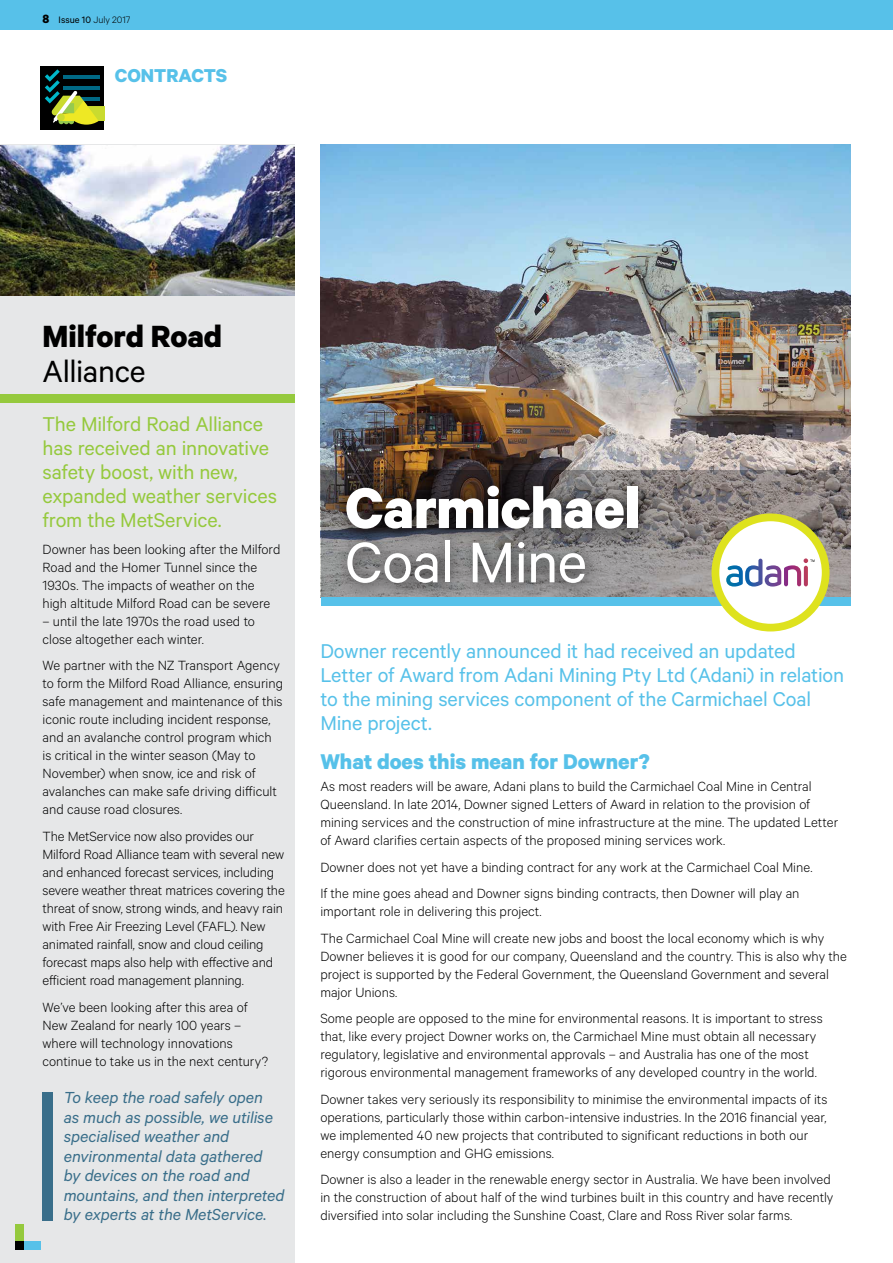
<style>
.page{position:relative;width:893px;height:1263px;background:#fff}
.page>*{position:absolute;margin:0;border:0;box-sizing:border-box;transform-origin:0 0}
.t1{font:700 64.5px "Calibre";letter-spacing:-.005em;color:#fff}
.t2{font:64.5px "Calibre";letter-spacing:-.015em;color:#fff}
.t3{font:700 34.5px "Calibre";letter-spacing:-.005em;color:#000}
.t4{font:34.5px "Calibre";letter-spacing:-.01em;color:#000}
.t5{font:700 24px "Calibre";color:#57c1e9}
.t6{font:22.5px/24px "Calibre";letter-spacing:-.01em;color:#57c1e9}
.t7{font:22.5px/24px "Calibre";letter-spacing:-.01em;color:#95c93d}
.t8{font:700 21px "Calibre";color:#57c1e9}
.t9{font:italic 18px/19.5px "Calibre";letter-spacing:-.005em;color:#396e8a}
.t10{font:300 15px/18px "Calibre";color:#000}
.t11{font:300 10.5px "Calibre";color:#000}
.s1{font-weight:700;font-size:13.5px}
.s2{font-weight:400}
</style>
<div class="page">
<div style="left:0;top:145px;width:295px;height:1118px;background:#e6e7e8"></div>
<img style="left:0;top:145px;width:295px;height:151px">
<div style="left:0;top:394px;width:295px;height:9px;background:#95c93d"></div>
<div style="left:15px;top:1225px;width:8px;height:17px;background:#95c93d"></div>
<div style="left:23px;top:1242px;width:17px;height:8px;background:#57c1e9"></div>
<div style="left:15px;top:1242px;width:8px;height:8px;background:#000"></div>
<div style="left:0;top:0;width:893px;height:30px;background:#57c1e9"></div>
<div style="left:40px;top:66px;width:64px;height:64px;background:#000"></div>
<svg style="left:45px;top:69px;width:59px;height:56px"></svg>
<div style="left:57px;top:113px;width:8px;height:8px;background:#cadb2f;border-radius:50%"></div>
<div style="left:43px;top:1092px;width:10px;height:128px;background:#396e8a"></div>
<img style="left:321px;top:145px;width:529px;height:325px">
<svg style="left:321px;top:470px;width:529px;height:127px;background:#86807c"></svg>
<div style="left:334px;top:473px;width:322px;height:127px;background:#000;opacity:.75"></div>
<div style="left:321px;top:597px;width:529px;height:9px;background:#57c1e9"></div>
<div style="left:715px;top:517px;width:111px;height:111px;background:#fff;border-radius:50%"></div>
<svg style="left:726px;top:558px;width:89px;height:28px"></svg>
<div style="left:711px;top:513px;width:118px;height:118px;border:8px solid #dee21e;border-radius:50%"></div>
<p class="t11" style="left:43px;top:14px;width:89px"><span class="s1">8</span> <span class="s2">Issue 10</span> July 2017</p>
<h3 class="t8" style="left:115px;top:62px;width:114px">CONTRACTS</h3>
<h2 class="t3" style="left:43px;top:316px;width:181px">Milford Road</h2>
<h2 class="t4" style="left:43px;top:351px;width:105px">Alliance</h2>
<h3 class="t7" style="left:43px;top:412px;width:236px">The Milford Road Alliance has received an innovative safety boost, with new, expanded weather services from the MetService.</h3>
<p class="t10" style="left:43px;top:540px;width:239px">Downer has been looking after the Milford Road and the Homer Tunnel since the 1930s. The impacts of weather on the high altitude Milford Road can be severe</p>
<p class="t10" style="left:43px;top:612px;width:214px">– until the late 1970s the road used to close altogether each winter.</p>
<p class="t10" style="left:43px;top:656px;width:242px">We partner with the NZ Transport Agency to form the Milford Road Alliance, ensuring safe management and maintenance of this iconic route including incident response, and an avalanche control program which is critical in the winter season (May to November) when snow, ice and risk of avalanches can make safe driving difficult and cause road closures.</p>
<p class="t10" style="left:43px;top:827px;width:244px">The MetService now also provides our Milford Road Alliance team with several new and enhanced forecast services, including severe weather threat matrices covering the threat of snow, strong winds, and heavy rain with Free Air Freezing Level (FAFL). New animated rainfall, snow and cloud ceiling forecast maps also help with effective and efficient road management planning.</p>
<p class="t10" style="left:43px;top:997px;width:227px">We’ve been looking after this area of New Zealand for nearly 100 years – where will technology innovations continue to take us in the next century?</p>
<p class="t9" style="left:64px;top:1087px;width:222px">To keep the road safely open<br>as much as possible, we utilise specialised weather and environmental data gathered<br>by devices on the road and mountains, and then interpreted by experts at the MetService.</p>
<h1 class="t1" style="left:345px;top:468px;width:297px">Carmichael</h1>
<h1 class="t2" style="left:345px;top:525px;width:244px">Coal Mine</h1>
<h3 class="t6" style="left:320px;top:638px;width:525px">Downer recently announced it had received an updated Letter of Award from Adani Mining Pty Ltd (Adani) in relation to the mining services component of the Carmichael Coal Mine project.</h3>
<h3 class="t5" style="left:320px;top:747px;width:331px">What does this mean for Downer?</h3>
<p class="t10" style="left:320px;top:777px;width:519px">As most readers will be aware, Adani plans to build the Carmichael Coal Mine in Central Queensland. In late 2014, Downer signed Letters of Award in relation to the provision of mining services and the construction of mine infrastructure at the mine. The updated Letter of Award clarifies certain aspects of the proposed mining services work.</p>
<p class="t10" style="left:320px;top:853px;width:494px;line-height:26.5px">Downer does not yet have a binding contract for any work at the Carmichael Coal Mine.<br>If the mine goes ahead and Downer signs binding contracts, then Downer will play an</p>
<p class="t10" style="left:320px;top:898px;width:505px;line-height:26.5px">important role in delivering this project.<br>The Carmichael Coal Mine will create new jobs and boost the local economy which is why</p>
<p class="t10" style="left:320px;top:946px;width:528px">Downer believes it is good for our company, Queensland and the country. This is also why the project is supported by the Federal Government, the Queensland Government and several major Unions.</p>
<p class="t10" style="left:320px;top:1009px;width:504px">Some people are opposed to the mine for environmental reasons. It is important to stress that, like every project Downer works on, the Carmichael Mine must obtain all necessary regulatory, legislative and environmental approvals – and Australia has one of the most rigorous environmental management frameworks of any developed country in the world.</p>
<p class="t10" style="left:320px;top:1089px;width:509px">Downer takes very seriously its responsibility to minimise the environmental impacts of its operations, particularly those within carbon-intensive industries. In the 2016 financial year, we implemented 40 new projects that contributed to significant reductions in both our energy consumption and GHG emissions.</p>
<p class="t10" style="left:320px;top:1170px;width:515px">Downer is also a leader in the renewable energy sector in Australia. We have been involved in the construction of about half of the wind turbines built in this country and have recently diversified into solar including the Sunshine Coast, Clare and Ross River solar farms.</p>
</div>
